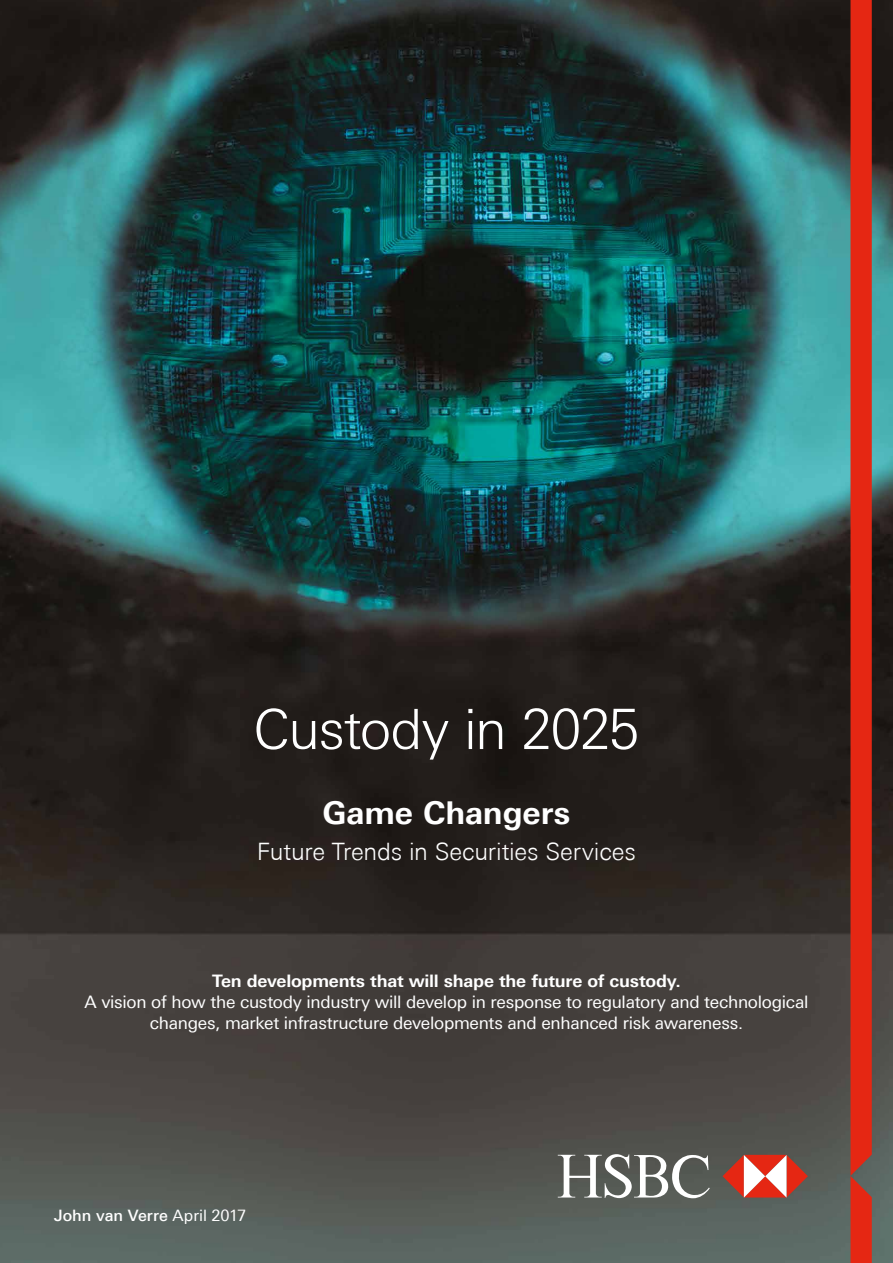
<style>
.page{position:relative;width:893px;height:1263px;background:#fff}
.page>*{position:absolute;margin:0;border:0;box-sizing:border-box;transform-origin:0 0}
.t1{font:300 55.5px "Univers Next Pro";letter-spacing:-.035em;color:#fff}
.t2{font:700 31.5px "Univers Next Pro";letter-spacing:-.005em;color:#fff}
.t3{font:300 24px "Univers Next Pro";letter-spacing:-.01em;color:#fff}
.t4{font:17.25px/20.7px "Univers Next Pro";letter-spacing:-.015em;color:#fff;text-align:center}
.t5{font:700 17.25px "Univers Next Pro";letter-spacing:-.015em;color:#fff}
.t6{font:500 15.75px "Univers Next Pro";letter-spacing:-.005em;color:#fff}
.s1{font-weight:400}
</style>
<div class="page">
<img style="left:0;top:0;width:893px;height:1263px">
<svg style="left:558px;top:1154px;width:152px;height:44px"></svg>
<svg style="left:722px;top:1155px;width:86px;height:42px"></svg>
<svg style="left:850px;top:0;width:22px;height:1263px;background:#da2a17"></svg>
<h1 class="t1" style="left:253px;top:697px;width:388px">Custody in 2025</h1>
<h2 class="t2" style="left:322px;top:794px;width:250px">Game Changers</h2>
<h3 class="t3" style="left:257px;top:837px;width:381px">Future Trends in Securities Services</h3>
<p class="t5" style="left:212px;top:971px;width:470px">Ten developments that will shape the future of custody.</p>
<p class="t4" style="left:84px;top:992px;width:725px">A vision of how the custody industry will develop in response to regulatory and technological changes, market infrastructure developments and enhanced risk awareness.</p>
<p class="t6" style="left:54px;top:1206px;width:194px">John van Verre <span class="s1">April 2017</span></p>
</div>
